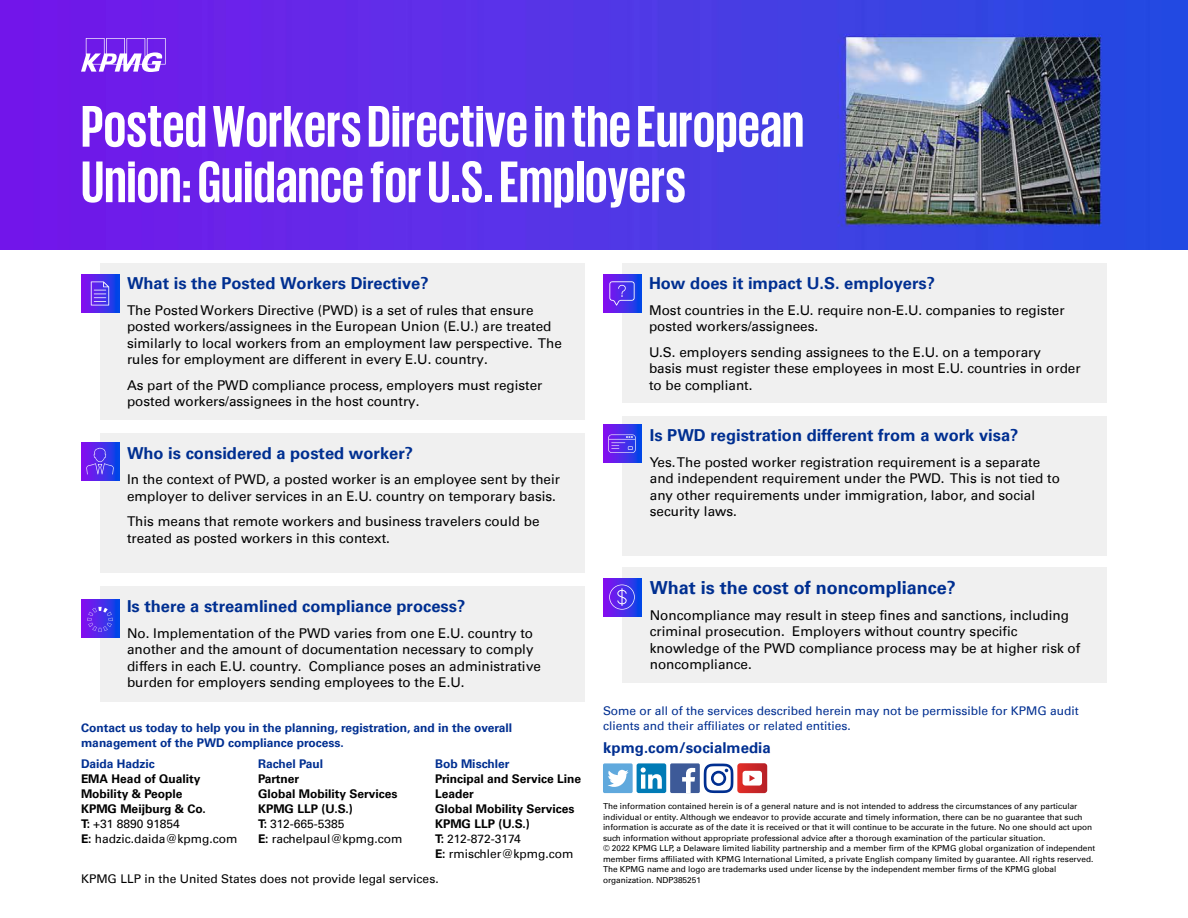
<style>
.page{position:relative;width:1188px;height:918px;background:#fff}
.page>*{position:absolute;margin:0;border:0;box-sizing:border-box;transform-origin:0 0}
.t1{font:700 60px/55.5px "KPMG";color:#fff}
.t2{font:700 18px "Univers 65";color:#002f91}
.t3{font:700 16.5px "Univers 65";color:#002f91}
.t4{font:700 15px "Univers 65";color:#002f91}
.t5{font:13.5px/16.5px "Univers 55 Roman";color:#000}
.t6{font:12px/15px "Univers 55 Roman";color:#000}
.t7{font:700 12px/15px "Univers 65";color:#000}
.t8{font:700 12px/15px "Univers 65";color:#002f91}
.t9{font:12px/15px "Univers 55 Roman";color:#002f91}
.t10{font:8.25px/10.5px "Univers 55 Roman";color:#000}
.s1{font-family:"Univers 65";font-weight:700}
</style>
<div class="page">
<img style="left:0;top:0;width:1188px;height:250px">
<svg style="left:81px;top:38px;width:85px;height:34px"></svg>
<div style="left:622px;top:263px;width:485px;height:140px;background:#f0f0f0"></div>
<svg style="left:603px;top:274px;width:38px;height:38px"></svg>
<svg style="left:609px;top:281px;width:26px;height:25px"></svg>
<div style="left:100px;top:263px;width:485px;height:157px;background:#f0f0f0"></div>
<svg style="left:81px;top:274px;width:38px;height:38px"></svg>
<svg style="left:91px;top:281px;width:18px;height:24px"></svg>
<div style="left:100px;top:433px;width:485px;height:140px;background:#f0f0f0"></div>
<svg style="left:81px;top:442px;width:38px;height:38px"></svg>
<svg style="left:86px;top:448px;width:28px;height:27px"></svg>
<div style="left:623px;top:567px;width:484px;height:116px;background:#f0f0f0"></div>
<svg style="left:603px;top:578px;width:38px;height:38px"></svg>
<svg style="left:609px;top:585px;width:26px;height:25px"></svg>
<div style="left:100px;top:586px;width:485px;height:116px;background:#f0f0f0"></div>
<svg style="left:81px;top:600px;width:38px;height:38px"></svg>
<svg style="left:87px;top:607px;width:26px;height:25px"></svg>
<div style="left:623px;top:416px;width:484px;height:139px;background:#f0f0f0"></div>
<svg style="left:603px;top:425px;width:38px;height:38px"></svg>
<svg style="left:608px;top:434px;width:28px;height:19px"></svg>
<div style="left:603px;top:763px;width:30px;height:30px;background:#60a9dd;border-radius:2px"></div>
<svg style="left:608px;top:770px;width:21px;height:17px"></svg>
<div style="left:637px;top:763px;width:29px;height:30px;background:#007bb6;border-radius:2px"></div>
<svg style="left:641px;top:767px;width:21px;height:22px"></svg>
<div style="left:670px;top:763px;width:30px;height:30px;background:#3d5a98;border-radius:2px"></div>
<svg style="left:682px;top:768px;width:13px;height:25px"></svg>
<svg style="left:704px;top:763px;width:63px;height:30px"></svg>
<h1 class="t1" style="left:81px;top:97px;width:725px">Posted Workers Directive in the European<br>Union: Guidance for U.S. Employers</h1>
<p class="t3" style="left:127px;top:274px;width:303px">What is the Posted Workers Directive?</p>
<p class="t5" style="left:127px;top:302px;width:436px">The Posted Workers Directive (PWD) is a set of rules that ensure posted workers/assignees in the European Union (E.U.) are treated similarly to local workers from an employment law perspective. The rules for employment are different in every E.U. country.</p>
<p class="t5" style="left:127px;top:377px;width:417px">As part of the PWD compliance process, employers must register posted workers/assignees in the host country.</p>
<p class="t3" style="left:127px;top:444px;width:288px">Who is considered a posted worker?</p>
<p class="t5" style="left:127px;top:472px;width:435px">In the context of PWD, a posted worker is an employee sent by their employer to deliver services in an E.U. country on temporary basis.</p>
<p class="t5" style="left:127px;top:514px;width:414px">This means that remote workers and business travelers could be treated as posted workers in this context.</p>
<p class="t3" style="left:127px;top:597px;width:340px">Is there a streamlined compliance process?</p>
<p class="t5" style="left:127px;top:625px;width:416px">No. Implementation of the PWD varies from one E.U. country to another and the amount of documentation necessary to comply differs in each E.U. country. Compliance poses an administrative burden for employers sending employees to the E.U.</p>
<p class="t8" style="left:81px;top:720px;width:433px">Contact us today to help you in the planning, registration, and in the overall management of the PWD compliance process.</p>
<p class="t8" style="left:81px;top:757px;width:75px">Daida Hadzic</p>
<p class="t7" style="left:81px;top:772px;width:126px">EMA Head of Quality<br>Mobility &amp; People<br>KPMG Meijburg &amp; Co.</p>
<p class="t6" style="left:81px;top:817px;width:158px"><span class="s1">T:</span> +31 8890 91854<br><span class="s1">E:</span> hadzic.daida@kpmg.com</p>
<p class="t8" style="left:258px;top:757px;width:67px">Rachel Paul</p>
<p class="t7" style="left:258px;top:772px;width:141px">Partner<br>Global Mobility Services<br>KPMG LLP (U.S.)</p>
<p class="t6" style="left:258px;top:817px;width:146px"><span class="s1">T:</span> 312-665-5385<br><span class="s1">E:</span> rachelpaul@kpmg.com</p>
<p class="t8" style="left:435px;top:757px;width:76px">Bob Mischler</p>
<p class="t7" style="left:435px;top:772px;width:148px">Principal and Service Line<br>Leader<br>Global Mobility Services<br>KPMG LLP (U.S.)</p>
<p class="t6" style="left:435px;top:832px;width:140px"><span class="s1">T:</span> 212-872-3174<br><span class="s1">E:</span> rmischler@kpmg.com</p>
<p class="t6" style="left:81px;top:871px;width:359px">KPMG LLP in the United States does not provide legal services.</p>
<p class="t3" style="left:649px;top:274px;width:288px">How does it impact U.S. employers?</p>
<p class="t5" style="left:649px;top:302px;width:417px">Most countries in the E.U. require non-E.U. companies to register posted workers/assignees.</p>
<p class="t5" style="left:649px;top:344px;width:433px">U.S. employers sending assignees to the E.U. on a temporary<br>basis must register these employees in most E.U. countries in order to be compliant.</p>
<p class="t3" style="left:650px;top:426px;width:370px">Is PWD registration different from a work visa?</p>
<p class="t5" style="left:650px;top:454px;width:412px">Yes. The posted worker registration requirement is a separate and independent requirement under the PWD. This is not tied to any other requirements under immigration, labor, and social security laws.</p>
<h2 class="t2" style="left:650px;top:578px;width:308px">What is the cost of noncompliance?</h2>
<p class="t5" style="left:650px;top:607px;width:432px">Noncompliance may result in steep fines and sanctions, including criminal prosecution. Employers without country specific knowledge of the PWD compliance process may be at higher risk of noncompliance.</p>
<p class="t9" style="left:603px;top:703px;width:477px">Some or all of the services described herein may not be permissible for KPMG audit clients and their affiliates or related entities.</p>
<p class="t4" style="left:603px;top:739px;width:169px">kpmg.com/socialmedia</p>
<p class="t10" style="left:603px;top:801px;width:494px">The information contained herein is of a general nature and is not intended to address the circumstances of any particular individual or entity. Although we endeavor to provide accurate and timely information, there can be no guarantee that such information is accurate as of the date it is received or that it will continue to be accurate in the future. No one should act upon such information without appropriate professional advice after a thorough examination of the particular situation.<br>© 2022 KPMG LLP, a Delaware limited liability partnership and a member firm of the KPMG global organization of independent member firms affiliated with KPMG International Limited, a private English company limited by guarantee. All rights reserved.<br>The KPMG name and logo are trademarks used under license by the independent member firms of the KPMG global organization. NDP385251</p>
</div>
